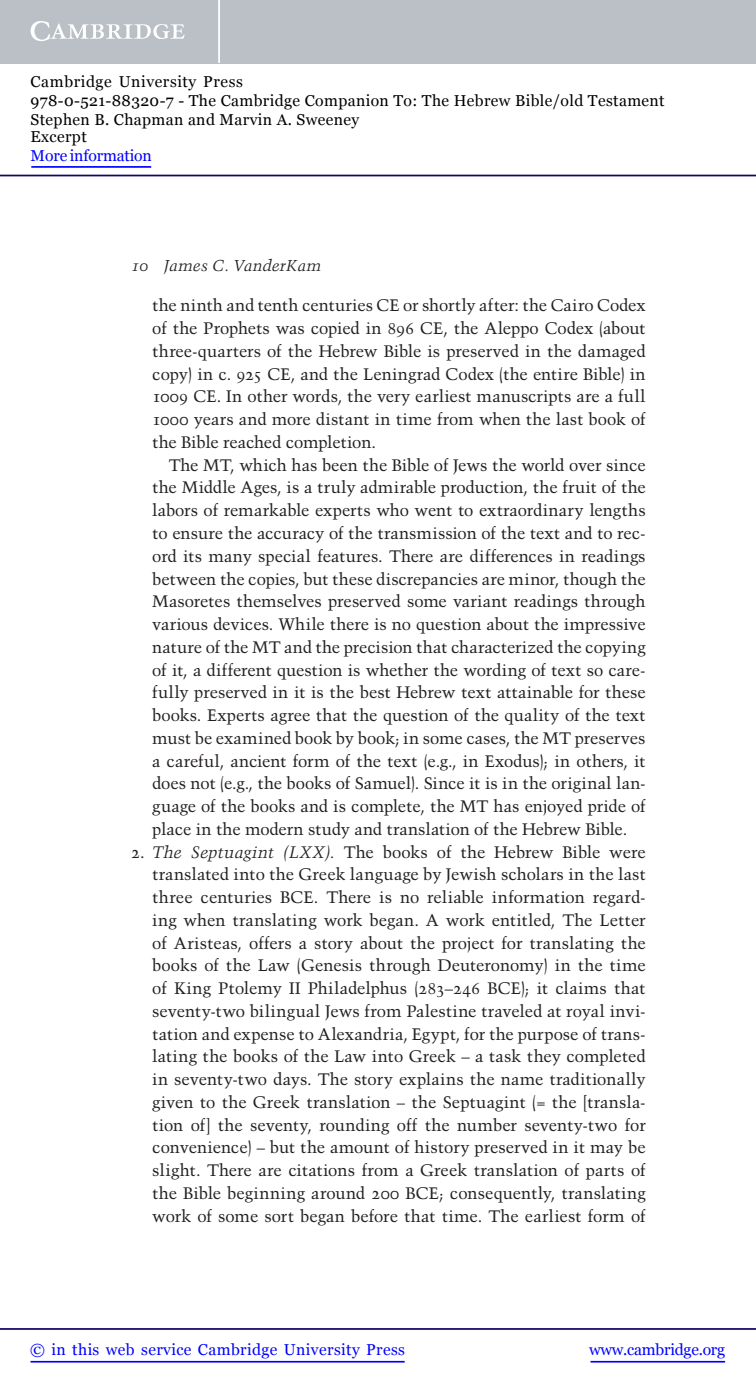
<style>
.page{position:relative;width:756px;height:1388px;background:#fff}
.page>*{position:absolute;margin:0;border:0;box-sizing:border-box;transform-origin:0 0}
.t1{font:16.62px/22.8px "Trump Mediaeval LT Std";letter-spacing:-.005em;color:#231f20;text-align:justify}
.t2{font:15.75px/18.9px "Georgia";letter-spacing:.025em;color:#000}
.t3{font:15.75px "Georgia";letter-spacing:.025em;color:#00f}
.t4{font:italic 15.75px "Trump Mediaeval LT Std";letter-spacing:-.005em;color:#231f20}
.t5{font:15.75px "Georgia";letter-spacing:-.015em;color:#00f}
.t6{font:15.75px "Georgia";letter-spacing:-.01em;color:#00f}
.s1{font-style:italic}
</style>
<div class="page">
<hr style="left:591px;top:1361px;width:134px;height:1px;background:#00f">
<hr style="left:0;top:1328px;width:756px;height:2px;background:#150666">
<hr style="left:31px;top:1361px;width:374px;height:1px;background:#00f">
<div style="left:0;top:0;width:756px;height:63px;background:#bac0c6"></div>
<svg style="left:31px;top:21px;width:154px;height:20px"></svg>
<hr style="left:218px;top:0;width:2px;height:63px;background:#fff">
<hr style="left:0;top:175px;width:756px;height:1px;background:#150666">
<hr style="left:31px;top:166px;width:120px;height:2px;background:#00f">
<p class="t2" style="left:31px;top:73px;width:636px">Cambridge University Press<br>978-0-521-88320-7 - The Cambridge Companion To: The Hebrew Bible/old Testament<br>Stephen B. Chapman and Marvin A. Sweeney</p>
<p class="t2" style="left:31px;top:128px;width:58px">Excerpt</p>
<p class="t6" style="left:31px;top:146px;width:123px">More information</p>
<p class="t4" style="left:131px;top:259px;width:192px">10 James C. VanderKam</p>
<p class="t1" style="left:152px;top:295px;width:495px">the ninth and tenth centuries CE or shortly after: the Cairo Codex of the Prophets was copied in 896 CE, the Aleppo Codex (about three-quarters of the Hebrew Bible is preserved in the damaged copy) in c. 925 CE, and the Leningrad Codex (the entire Bible) in 1009 CE. In other words, the very earliest manuscripts are a full 1000 years and more distant in time from when the last book of the Bible reached completion.</p>
<p class="t1" style="left:152px;top:455px;width:495px;text-indent:16px">The MT, which has been the Bible of Jews the world over since the Middle Ages, is a truly admirable production, the fruit of the labors of remarkable experts who went to extraordinary lengths to ensure the accuracy of the transmission of the text and to rec&shy;ord its many special features. There are differences in readings between the copies, but these discrepancies are minor, though the Masoretes themselves preserved some variant readings through various devices. While there is no question about the impressive nature of the MT and the precision that characterized the copying of it, a different question is whether the wording of text so care&shy;fully preserved in it is the best Hebrew text attainable for these books. Experts agree that the question of the quality of the text must be examined book by book; in some cases, the MT preserves a careful, ancient form of the text (e.g., in Exodus); in others, it does not (e.g., the books of Samuel). Since it is in the original lan&shy;guage of the books and is complete, the MT has enjoyed pride of place in the modern study and translation of the Hebrew Bible.</p>
<p class="t1" style="left:152px;top:841px;width:495px;text-indent:-21px">2. <span class="s1">The Septuagint (LXX).</span> The books of the Hebrew Bible were translated into the Greek language by Jewish scholars in the last three centuries BCE. There is no reliable information regard&shy;ing when translating work began. A work entitled, The Letter of Aristeas, offers a story about the project for translating the books of the Law (Genesis through Deuteronomy) in the time of King Ptolemy II Philadelphus (283–246 BCE); it claims that seventy-two bilingual Jews from Palestine traveled at royal invi&shy;tation and expense to Alexandria, Egypt, for the purpose of trans&shy;lating the books of the Law into Greek – a task they completed in seventy-two days. The story explains the name traditionally given to the Greek translation – the Septuagint (= the [transla&shy;tion of] the seventy, rounding off the number seventy-two for convenience) – but the amount of history preserved in it may be slight. There are citations from a Greek translation of parts of the Bible beginning around 200 BCE; consequently, translating work of some sort began before that time. The earliest form of</p>
<p class="t3" style="left:30px;top:1339px;width:376px">© in this web service Cambridge University Press</p>
<p class="t5" style="left:589px;top:1339px;width:137px">www.cambridge.org</p>
</div>
